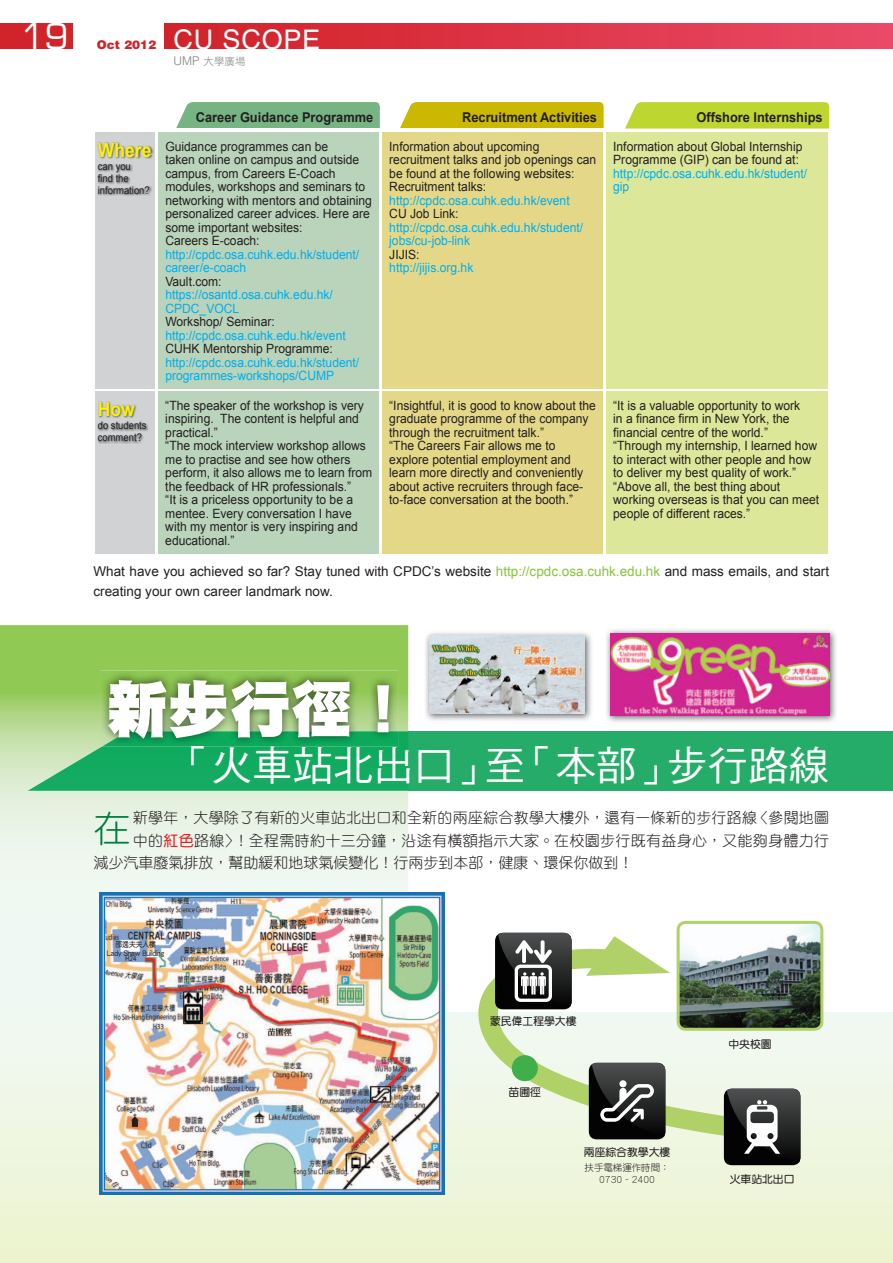
<style>
.page{position:relative;width:893px;height:1263px;background:#fff}
.page>*{position:absolute;margin:0;border:0;box-sizing:border-box;transform-origin:0 0}
.t1{font:61.5px "DF Hei HK W12";color:#fff}
.t2{font:40.5px "DF Hei HK W5";color:#fff}
.t3{font:37.5px "DF Yuan HK W3";color:#007c3d}
.t4{font:34.5px "Eurostile";color:#fff}
.t5{font:27px "Helvetica LT Std";letter-spacing:.03em;color:#fff}
.t6{font:700 19.5px "Arial";color:#fff101;scale:.9 1}
.t7{font:15px "DF Yuan HK W3";letter-spacing:.015em;color:#231f20}
.t8{font:13.5px/19.5px "Arial";color:#231f20}
.t9{font:700 13.5px "Arial";color:#231f20;scale:.95 1}
.t10{font:12.75px/13.5px "Arial";color:#231f20;scale:.95 1}
.t11{font:12.75px/13.5px "Arial";color:#00aeef;scale:.95 1}
.t12{font:900 12px "Helvetica LT Std";color:#d1232a}
.t13{font:10.8px "DF Yuan HK W7";color:#231f20}
.t14{font:10.5px/12px "Arial";color:#231f20;scale:.9 1}
.t15{font:10.5px "DF Hei HK W3";color:#808285}
.t16{font:9.45px/11.4px "DF Yuan HK W3";color:#231f20;text-align:center}
.t17{font:7.5px/8.2px "DF Yuan HK W7";color:#231f20;text-align:center;scale:.9 1}
.s1{font-family:"Helvetica LT Std";font-weight:300;font-size:12px}
.s2{color:#86c43f}
.s3{font-family:"DF Yuan HK W7";color:#ee1d23}
</style>
<div class="page">
<div style="left:165px;top:23px;width:728px;height:26px;background:linear-gradient(to right,#d12127,#ea4a68)"></div>
<div style="left:0;top:23px;width:72px;height:26px;background:#d1232a"></div>
<div style="left:95px;top:132px;width:60px;height:422px;background:#d1d2d4"></div>
<div style="left:158px;top:132px;width:221px;height:422px;background:#b9d4ba"></div>
<div style="left:382px;top:132px;width:221px;height:422px;background:#e4d888"></div>
<div style="left:606px;top:132px;width:222px;height:422px;background:#dde799"></div>
<hr style="left:94px;top:390px;width:62px;height:1px;background:#fff">
<hr style="left:158px;top:390px;width:222px;height:1px;background:#fff">
<hr style="left:382px;top:390px;width:222px;height:1px;background:#fff">
<hr style="left:606px;top:390px;width:223px;height:1px;background:#fff">
<div style="left:176px;top:102px;width:204px;height:26px;background:#77b483"></div>
<svg style="left:400px;top:102px;width:204px;height:26px;background:#cbba0a"></svg>
<svg style="left:625px;top:102px;width:204px;height:26px;background:#c0d737"></svg>
<img style="left:97px;top:142px;width:56px;height:54px">
<img style="left:97px;top:401px;width:52px;height:43px">
<div style="left:0;top:1012px;width:893px;height:251px;background:linear-gradient(to bottom,#eef7f4,#edf3ce)"></div>
<svg style="left:0;top:625px;width:408px;height:387px"></svg>
<div style="left:408px;top:731px;width:485px;height:60px;background:#24ac68"></div>
<svg style="left:28px;top:731px;width:380px;height:60px;background:#30b46e"></svg>
<img style="left:100px;top:670px;width:298px;height:77px">
<img style="left:102px;top:731px;width:296px;height:16px">
<svg style="left:478px;top:949px;width:298px;height:193px;fill:#f0f8ed"></svg>
<img style="left:677px;top:921px;width:146px;height:110px">
<svg style="left:495px;top:933px;width:77px;height:76px;background:#4c4c4c"></svg>
<svg style="left:724px;top:1089px;width:76px;height:76px;background:#464747"></svg>
<div style="left:512px;top:1055px;width:26px;height:26px;background:#40ae49;border-radius:50%"></div>
<svg style="left:586px;top:936px;width:84px;height:40px"></svg>
<svg style="left:589px;top:1063px;width:76px;height:76px;background:#3b3c3c"></svg>
<img style="left:425px;top:632px;width:167px;height:89px">
<img style="left:429px;top:636px;width:156px;height:77px">
<img style="left:606px;top:629px;width:230px;height:93px">
<img style="left:610px;top:634px;width:219px;height:82px">
<img style="left:100px;top:892px;width:344px;height:303px">
<h3 class="t4" style="left:21px;top:16px;width:49px">19</h3>
<p class="t12" style="left:97px;top:37px;width:61px">Oct 2012</p>
<h3 class="t5" style="left:174px;top:24px;width:148px">CU SCOPE</h3>
<p class="t15" style="left:174px;top:55px;width:73px"><span class="s1">UMP</span> 大學廣場</p>
<h3 class="t6" style="left:98px;top:139px;width:61px">Where</h3>
<p class="t14" style="left:98px;top:160px;width:59px">can you<br>find the information?</p>
<h3 class="t6" style="left:98px;top:399px;width:43px">How</h3>
<p class="t14" style="left:98px;top:420px;width:56px">do students comment?</p>
<p class="t9" style="left:196px;top:109px;width:188px">Career Guidance Programme</p>
<p class="t9" style="left:462px;top:109px;width:144px">Recruitment Activities</p>
<p class="t9" style="left:696px;top:109px;width:134px">Offshore Internships</p>
<p class="t10" style="left:165px;top:139px;width:219px">Guidance programmes can be<br>taken online on campus and outside campus, from Careers E-Coach modules, workshops and seminars to networking with mentors and obtaining personalized career advices. Here are some important websites:<br>Careers E-coach:</p>
<p class="t11" style="left:165px;top:247px;width:206px">http://cpdc.osa.cuhk.edu.hk/student/ career/e-coach</p>
<p class="t10" style="left:165px;top:274px;width:61px">Vault.com:</p>
<p class="t11" style="left:165px;top:288px;width:178px">https://osantd.osa.cuhk.edu.hk/<br>CPDC_VOCL</p>
<p class="t10" style="left:165px;top:315px;width:117px">Workshop/ Seminar:</p>
<p class="t11" style="left:165px;top:328px;width:191px">http://cpdc.osa.cuhk.edu.hk/event</p>
<p class="t10" style="left:165px;top:342px;width:178px">CUHK Mentorship Programme:</p>
<p class="t11" style="left:165px;top:355px;width:206px">http://cpdc.osa.cuhk.edu.hk/student/ programmes-workshops/CUMP</p>
<p class="t10" style="left:389px;top:139px;width:219px">Information about upcoming recruitment talks and job openings can be found at the following websites:<br>Recruitment talks:</p>
<p class="t11" style="left:389px;top:193px;width:191px">http://cpdc.osa.cuhk.edu.hk/event</p>
<p class="t10" style="left:389px;top:207px;width:74px">CU Job Link:</p>
<p class="t11" style="left:389px;top:220px;width:206px">http://cpdc.osa.cuhk.edu.hk/student/ jobs/cu-job-link</p>
<p class="t10" style="left:389px;top:247px;width:33px">JIJIS:</p>
<p class="t11" style="left:389px;top:261px;width:90px">http://jijis.org.hk</p>
<p class="t10" style="left:613px;top:139px;width:201px">Information about Global Internship<br>Programme (GIP) can be found at:</p>
<p class="t11" style="left:613px;top:166px;width:206px">http://cpdc.osa.cuhk.edu.hk/student/ gip</p>
<p class="t10" style="left:165px;top:399px;width:219px">“The speaker of the workshop is very inspiring. The content is helpful and practical.”<br>“The mock interview workshop allows me to practise and see how others perform, it also allows me to learn from the feedback of HR professionals.”<br>“It is a priceless opportunity to be a mentee. Every conversation I have with my mentor is very inspiring and educational.”</p>
<p class="t10" style="left:389px;top:399px;width:219px">“Insightful, it is good to know about the graduate programme of the company through the recruitment talk.”<br>“The Careers Fair allows me to explore potential employment and learn more directly and conveniently about active recruiters through face&shy;to-face conversation at the booth.”</p>
<p class="t10" style="left:613px;top:399px;width:218px">“It is a valuable opportunity to work<br>in a finance firm in New York, the financial centre of the world.” “Through my internship, I learned how to interact with other people and how to deliver my best quality of work.” “Above all, the best thing about working overseas is that you can meet people of different races.”</p>
<p class="t8" style="left:94px;top:562px;width:737px">What have you achieved so far? Stay tuned with CPDC’s website <span class="s2">http://cpdc.osa.cuhk.edu.hk</span> and mass emails, and start creating your own career landmark now.</p>
<h1 class="t1" style="left:106px;top:676px;width:309px">新步行徑！</h1>
<h2 class="t2" style="left:171px;top:743px;width:660px">「火車站北出口」至「本部」步行路線</h2>
<h3 class="t3" style="left:94px;top:809px;width:39px">在</h3>
<p class="t7" style="left:133px;top:809px;width:698px">新學年，大學除了有新的火車站北出口和全新的兩座綜合教學大樓外，還有一條新的步行路線〈參閱地圖</p>
<p class="t7" style="left:133px;top:832px;width:698px">中的<span class="s3">紅色</span>路線〉！全程需時約十三分鐘，沿途有橫額指示大家。在校園步行既有益身心，又能夠身體力行</p>
<p class="t7" style="left:94px;top:854px;width:541px">減少汽車廢氣排放，幫助緩和地球氣候變化！行兩步到本部，健康、環保你做到！</p>
<p class="t17" style="left:107px;top:940px;width:66px">邵逸夫夫人樓<br>Lady Shaw Building</p>
<p class="t13" style="left:490px;top:1016px;width:88px">蒙民偉工程學大樓</p>
<p class="t13" style="left:509px;top:1086px;width:34px">苗圃徑</p>
<p class="t13" style="left:584px;top:1146px;width:88px">兩座綜合教學大樓</p>
<p class="t16" style="left:585px;top:1162px;width:87px">扶手電梯運作時間：<br>0730 - 2400</p>
<p class="t13" style="left:728px;top:1038px;width:45px">中央校園</p>
<p class="t13" style="left:730px;top:1173px;width:66px">火車站北出口</p>
</div>
